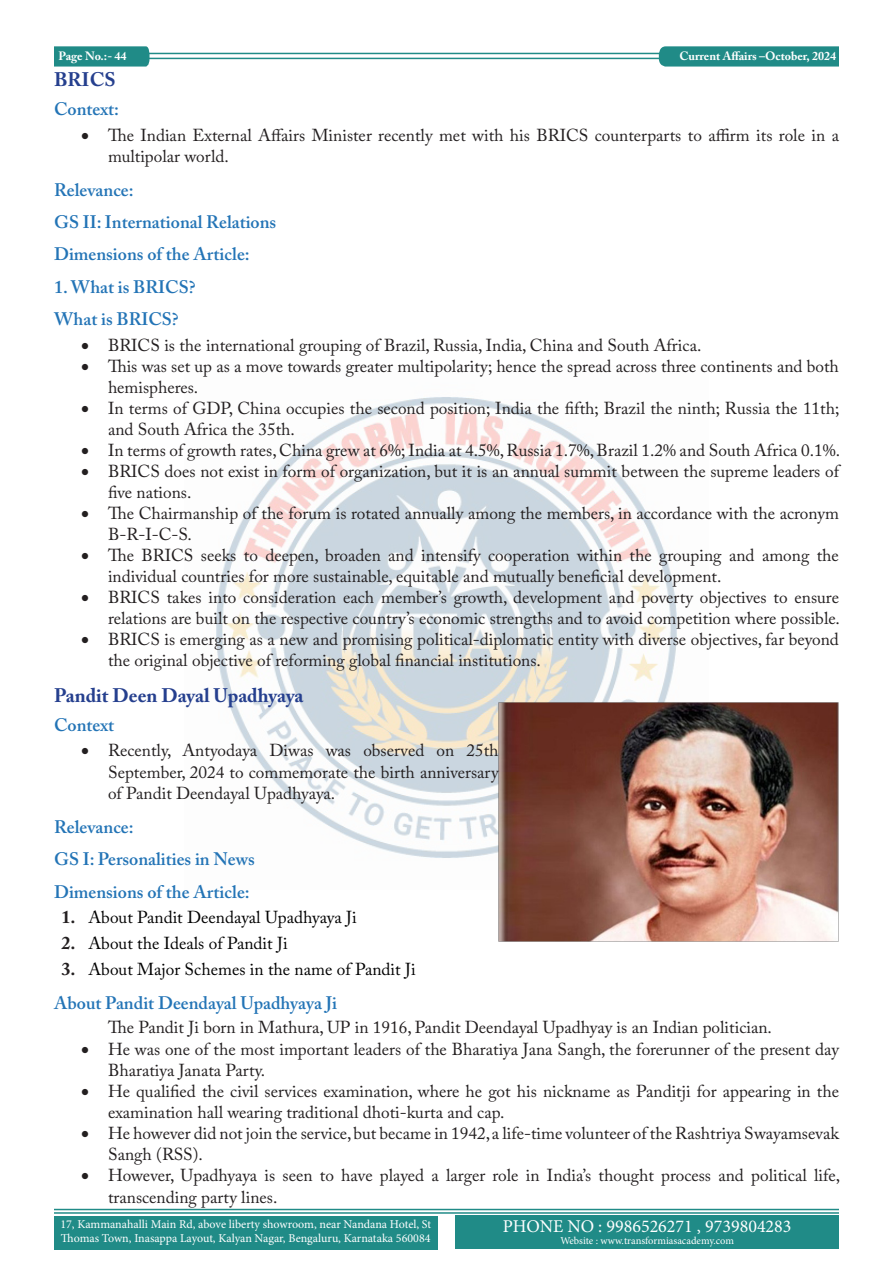
<style>
.page{position:relative;width:893px;height:1263px;background:#fff}
.page>*{position:absolute;margin:0;border:0;box-sizing:border-box;transform-origin:0 0}
.Main_Heading{font:700 19.5px "Adobe Caslon Pro";color:#253f8e}
.Sub_heading{font:600 18px "Adobe Caslon Pro";color:#2374b6}
.t1{font:18px "Minion Pro";color:#fff}
.Paragraph{font:17.25px/21px "Adobe Caslon Pro";color:#231f20}
.t2{font:17.25px "Adobe Caslon Pro";color:#000}
.t3{font:12px/14.4px "Minion Pro";letter-spacing:-.005em;color:#fff}
.t4{font:700 12px "Adobe Caslon Pro";color:#fff}
.t5{font:10.5px "Minion Pro";color:#fff}
.s1{font-weight:700;font-size:18px;color:#231f20}
</style>
<div class="page">
<hr style="left:148px;top:53px;width:691px;height:1px;background:#208b87">
<hr style="left:148px;top:58px;width:690px;height:1px;background:#208b87">
<svg style="left:54px;top:46px;width:96px;height:21px;background:#2a908c"></svg>
<svg style="left:659px;top:46px;width:180px;height:21px;background:#29908c"></svg>
<hr style="left:54px;top:1209px;width:785px;height:1px;background:#208b87">
<hr style="left:54px;top:1212px;width:785px;height:2px;background:#208b87">
<div style="left:54px;top:1216px;width:383px;height:33px;background:#208b87"></div>
<div style="left:455px;top:1216px;width:384px;height:33px;background:#208b87"></div>
<img style="left:216px;top:397px;width:461px;height:492px">
<img style="left:499px;top:702px;width:340px;height:239px">
<p class="t4" style="left:59px;top:49px;width:70px">Page No.:- 44</p>
<p class="t4" style="left:679px;top:49px;width:158px">Current Affairs –October, 2024</p>
<p class="Main_Heading" style="left:54px;top:68px;width:63px">BRICS</p>
<p class="Sub_heading" style="left:54px;top:98px;width:67px">Context:</p>
<p class="Paragraph" style="left:108px;top:124px;width:732px;line-height:21.8px;text-indent:-27px">• The Indian External Affairs Minister recently met with his BRICS counterparts to affirm its role in a multipolar world.</p>
<p class="Sub_heading" style="left:54px;top:179px;width:81px">Relevance:</p>
<p class="Sub_heading" style="left:54px;top:211px;width:224px">GS II: International Relations</p>
<p class="Sub_heading" style="left:54px;top:244px;width:197px">Dimensions of the Article:</p>
<p class="Sub_heading" style="left:54px;top:276px;width:143px">1. What is BRICS?</p>
<p class="Sub_heading" style="left:54px;top:308px;width:126px">What is BRICS?</p>
<p class="Paragraph" style="left:81px;top:334px;width:622px">• BRICS is the international grouping of Brazil, Russia, India, China and South Africa.</p>
<p class="Paragraph" style="left:108px;top:355px;width:732px;text-indent:-27px">• This was set up as a move towards greater multipolarity; hence the spread across three continents and both hemispheres.</p>
<p class="Paragraph" style="left:108px;top:397px;width:733px;text-indent:-27px">• In terms of GDP, China occupies the second position; India the fifth; Brazil the ninth; Russia the 11th; and South Africa the 35th.</p>
<p class="Paragraph" style="left:81px;top:439px;width:761px">• In terms of growth rates, China grew at 6%; India at 4.5%, Russia 1.7%, Brazil 1.2% and South Africa 0.1%.</p>
<p class="Paragraph" style="left:108px;top:460px;width:732px;text-indent:-27px">• BRICS does not exist in form of organization, but it is an annual summit between the supreme leaders of five nations.</p>
<p class="Paragraph" style="left:108px;top:502px;width:732px;text-indent:-27px">• The Chairmanship of the forum is rotated annually among the members, in accordance with the acronym<br>B-R-I-C-S.</p>
<p class="Paragraph" style="left:108px;top:544px;width:732px;text-indent:-27px">• The BRICS seeks to deepen, broaden and intensify cooperation within the grouping and among the individual countries for more sustainable, equitable and mutually beneficial development.</p>
<p class="Paragraph" style="left:81px;top:586px;width:760px;text-align:right">• BRICS takes into consideration each member’s growth, development and poverty objectives to ensure relations are built on the respective country’s economic strengths and to avoid competition where possible.</p>
<p class="Paragraph" style="left:108px;top:628px;width:732px;line-height:21.8px;text-indent:-27px">• BRICS is emerging as a new and promising political-diplomatic entity with diverse objectives, far beyond the original objective of reforming global financial institutions.</p>
<p class="Main_Heading" style="left:54px;top:683px;width:251px">Pandit Deen Dayal Upadhyaya</p>
<p class="Sub_heading" style="left:54px;top:714px;width:62px">Context</p>
<p class="Paragraph" style="left:108px;top:739px;width:392px;line-height:21.8px;text-align:justify;text-indent:-27px">• Recently, Antyodaya Diwas was observed on 25th September, 2024 to commemorate the birth anniversary of Pandit Deendayal Upadhyaya.</p>
<p class="Sub_heading" style="left:54px;top:816px;width:81px">Relevance:</p>
<p class="Sub_heading" style="left:54px;top:848px;width:202px">GS I: Personalities in News</p>
<p class="Sub_heading" style="left:54px;top:881px;width:197px">Dimensions of the Article:</p>
<p class="t2" style="left:62px;top:907px;width:297px"><span class="s1">1.</span> About Pandit Deendayal Upadhyaya Ji</p>
<p class="t2" style="left:62px;top:933px;width:228px"><span class="s1">2.</span> About the Ideals of Pandit Ji</p>
<p class="t2" style="left:62px;top:959px;width:356px"><span class="s1">3.</span> About Major Schemes in the name of Pandit Ji</p>
<p class="Sub_heading" style="left:54px;top:992px;width:285px">About Pandit Deendayal Upadhyaya Ji</p>
<p class="Paragraph" style="left:108px;top:1016px;width:665px">The Pandit Ji born in Mathura, UP in 1916, Pandit Deendayal Upadhyay is an Indian politician.</p>
<p class="Paragraph" style="left:108px;top:1038px;width:732px;text-indent:-27px">• He was one of the most important leaders of the Bharatiya Jana Sangh, the forerunner of the present day<br>Bharatiya Janata Party.</p>
<p class="Paragraph" style="left:108px;top:1080px;width:732px;text-indent:-27px">• He qualified the civil services examination, where he got his nickname as Panditji for appearing in the examination hall wearing traditional dhoti-kurta and cap.</p>
<p class="Paragraph" style="left:108px;top:1122px;width:732px;text-indent:-27px">• He however did not join the service, but became in 1942, a life-time volunteer of the Rashtriya Swayamsevak<br>Sangh (RSS).</p>
<p class="Paragraph" style="left:108px;top:1164px;width:734px;line-height:21.8px;text-indent:-27px">• However, Upadhyaya is seen to have played a larger role in India’s thought process and political life, transcending party lines.</p>
<p class="t3" style="left:60px;top:1217px;width:372px">17, Kammanahalli Main Rd, above liberty showroom, near Nandana Hotel, St<br>Thomas Town, Inasappa Layout, Kalyan Nagar, Bengaluru, Karnataka 560084</p>
<p class="t1" style="left:503px;top:1214px;width:290px">PHONE NO : 9986526271 , 9739804283</p>
<p class="t5" style="left:560px;top:1234px;width:175px">Website : www.transformiasacademy.com</p>
</div>
